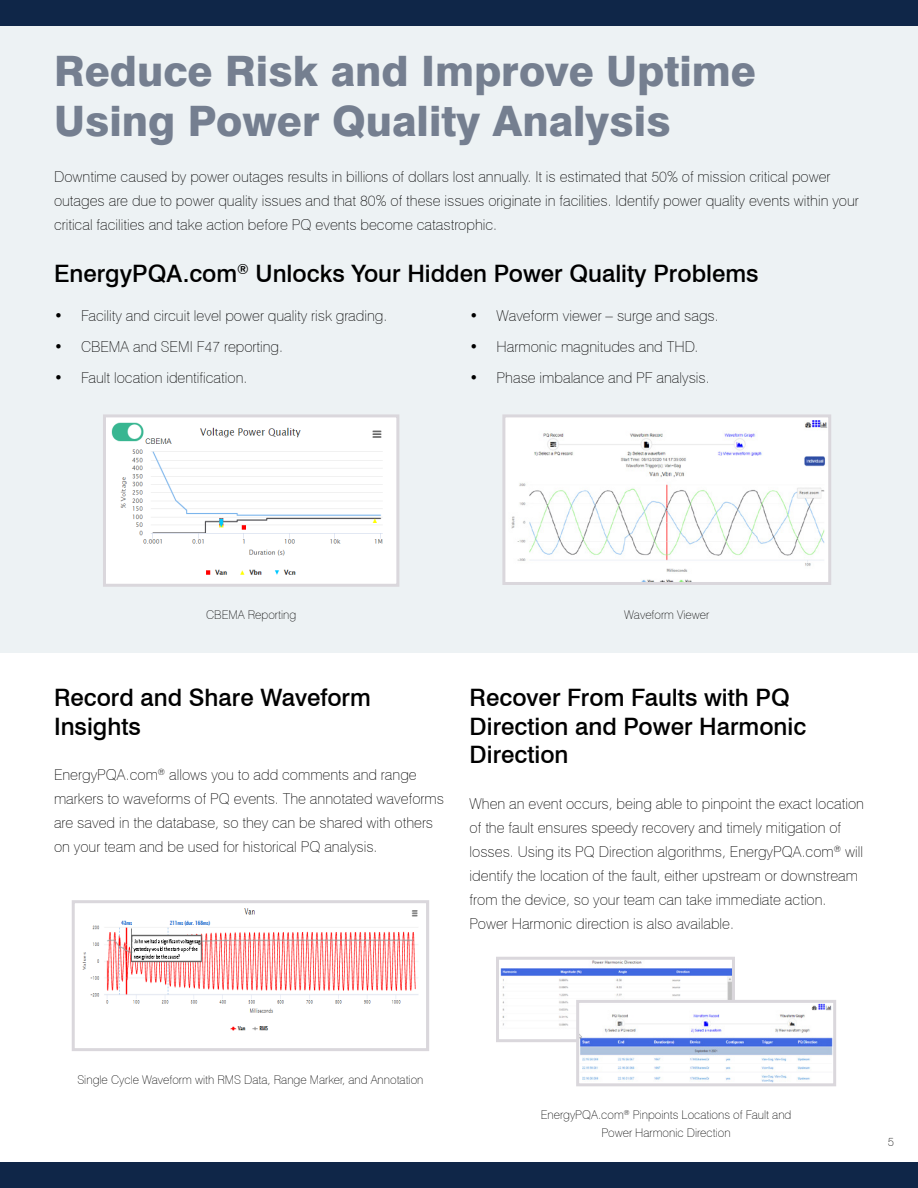
<style>
.page{position:relative;width:918px;height:1188px;background:#fff}
.page>*{position:absolute;margin:0;border:0;box-sizing:border-box;transform-origin:0 0}
.t1{font:800 42px/50.4px "Swiss 721 BT";color:#757f90}
.t2{font:500 24px/28.8px "Swiss 721 BT";color:#000}
.t3{font:100 15px/24px "Swiss 721 BT";color:#000}
.t4{font:100 12px/18px "Swiss 721 BT";color:#000;text-align:center}
</style>
<div class="page">
<div style="left:0;top:0;width:918px;height:652px;background:#edf2f4"></div>
<img style="left:107px;top:418px;width:288px;height:165px">
<div style="left:103px;top:414px;width:296px;height:173px;border:3px solid #dad7dc"></div>
<img style="left:506px;top:418px;width:321px;height:163px">
<div style="left:502px;top:414px;width:329px;height:171px;border:3px solid #dad7dc"></div>
<img style="left:82px;top:908px;width:337px;height:123px">
<div style="left:72px;top:900px;width:357px;height:151px;border:3px solid #dad7dc"></div>
<img style="left:500px;top:961px;width:231px;height:65px">
<div style="left:496px;top:957px;width:239px;height:85px;border:3px solid #dad7dc"></div>
<img style="left:580px;top:1004px;width:252px;height:78px">
<div style="left:576px;top:1000px;width:260px;height:86px;border:3px solid #dad7dc"></div>
<div style="left:0;top:0;width:918px;height:26px;background:#0f2648"></div>
<div style="left:0;top:1162px;width:918px;height:26px;background:#0f2648"></div>
<h1 class="t1" style="left:54px;top:45px;width:703px">Reduce Risk and Improve Uptime<br>Using Power Quality Analysis</h1>
<p class="t3" style="left:54px;top:164px;width:806px">Downtime caused by power outages results in billions of dollars lost annually. It is estimated that 50% of mission critical power outages are due to power quality issues and that 80% of these issues originate in facilities. Identify power quality events within your critical facilities and take action before PQ events become catastrophic.</p>
<h2 class="t2" style="left:54px;top:259px;width:706px">EnergyPQA.com<sup>®</sup> Unlocks Your Hidden Power Quality Problems</h2>
<p class="t3" style="left:54px;top:304px;width:335px">• Facility and circuit level power quality risk grading.</p>
<p class="t3" style="left:54px;top:334px;width:231px">• CBEMA and SEMI F47 reporting.</p>
<p class="t3" style="left:54px;top:365px;width:195px">• Fault location identification.</p>
<p class="t3" style="left:470px;top:304px;width:251px">• Waveform viewer – surge and sags.</p>
<p class="t3" style="left:470px;top:334px;width:230px">• Harmonic magnitudes and THD.</p>
<p class="t3" style="left:470px;top:365px;width:242px">• Phase imbalance and PF analysis.</p>
<p class="t4" style="left:206px;top:606px;width:92px">CBEMA Reporting</p>
<p class="t4" style="left:624px;top:606px;width:87px">Waveform Viewer</p>
<h2 class="t2" style="left:54px;top:683px;width:318px">Record and Share Waveform<br>Insights</h2>
<p class="t3" style="left:54px;top:762px;width:391px">EnergyPQA.com<sup>®</sup> allows you to add comments and range markers to waveforms of PQ events. The annotated waveforms are saved in the database, so they can be shared with others on your team and be used for historical PQ analysis.</p>
<h2 class="t2" style="left:470px;top:683px;width:338px">Recover From Faults with PQ<br>Direction and Power Harmonic<br>Direction</h2>
<p class="t3" style="left:470px;top:791px;width:396px">When an event occurs, being able to pinpoint the exact location of the fault ensures speedy recovery and timely mitigation of losses. Using its PQ Direction algorithms, EnergyPQA.com<sup>®</sup> will identify the location of the fault, either upstream or downstream from the device, so your team can take immediate action.<br>Power Harmonic direction is also available.</p>
<p class="t4" style="left:77px;top:1071px;width:348px">Single Cycle Waveform with RMS Data, Range Marker, and Annotation</p>
<p class="t4" style="left:541px;top:1106px;width:252px">EnergyPQA.com<sup>®</sup> Pinpoints Locations of Fault and<br>Power Harmonic Direction</p>
<p class="t4" style="left:888px;top:1133px;width:8px">5</p>
</div>
